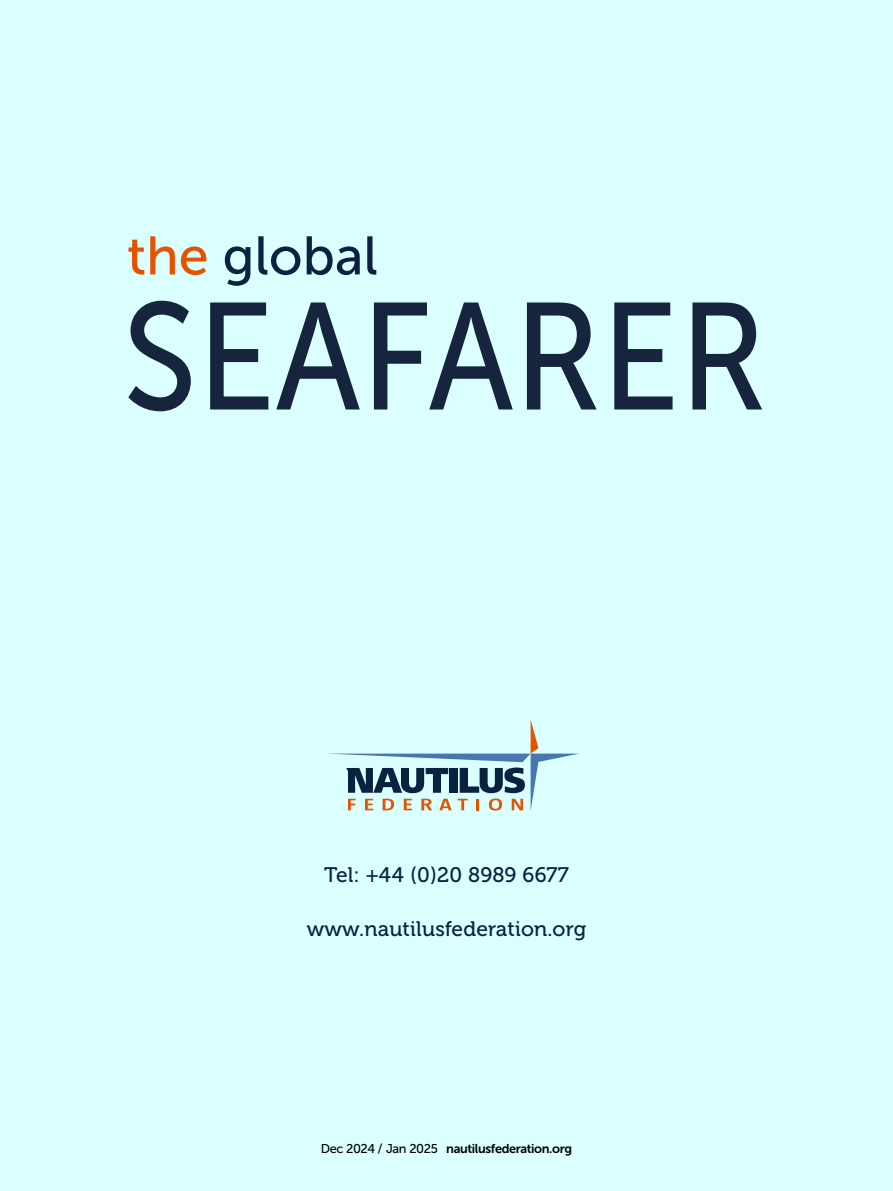
<style>
.page{position:relative;width:893px;height:1191px;background:#dbffff}
.page>*{position:absolute;margin:0;border:0;box-sizing:border-box;transform-origin:0 0}
.t1{font:151.5px "Museo Sans 500";color:#16243d;scale:.9 1}
.t2{font:54px "Museo Sans 500";color:#0a2240}
.t3{font:21px "Museo 500";letter-spacing:.01em;color:#0a2240}
.t4{font:12.75px "Museo Sans 700";letter-spacing:-.03em;color:#000}
.s1{color:#e65300}
.s2{font-family:"Museo Sans 500"}
</style>
<div class="page">
<svg style="left:328px;top:720px;width:251px;height:91px"></svg>
<h2 class="t2" style="left:127px;top:226px;width:252px"><span class="s1">the</span> global</h2>
<h1 class="t1" style="left:123px;top:274px;width:717px">SEAFARER</h1>
<p class="t3" style="left:324px;top:863px;width:246px">Tel: +44 (0)20 8989 6677</p>
<p class="t3" style="left:307px;top:917px;width:281px">www.nautilusfederation.org</p>
<p class="t4" style="left:321px;top:1141px;width:253px"><span class="s2">Dec 2024 / Jan 2025</span> nautilusfederation.org</p>
</div>
